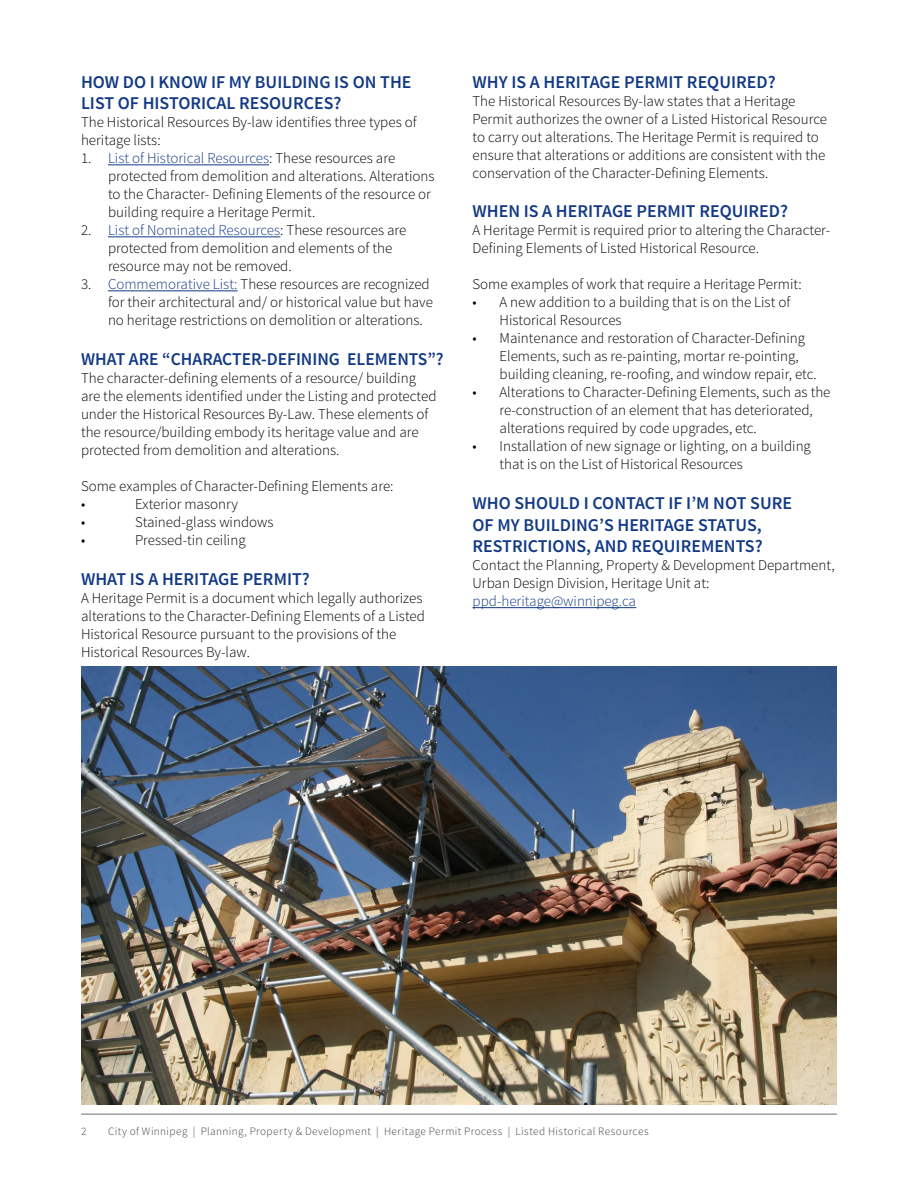
<style>
.page{position:relative;width:918px;height:1188px;background:#fff}
.page>*{position:absolute;margin:0;border:0;box-sizing:border-box;transform-origin:0 0}
.t1{font:600 18px/21.6px "Source Sans Pro";color:#123985}
.t2{font:300 15px/18px "Source Sans Pro";color:#000}
.t3{font:300 15px "Source Sans Pro";color:#123985}
.t4{font:300 11.25px "Source Sans Pro";letter-spacing:.035em;color:#414042}
.s1{color:#123985}
</style>
<div class="page">
<hr style="left:81px;top:1114px;width:756px;height:1px;background:#6d6e71">
<hr style="left:108px;top:164px;width:161px;height:1px;background:#123985">
<hr style="left:108px;top:236px;width:172px;height:1px;background:#123985">
<hr style="left:108px;top:290px;width:130px;height:1px;background:#123985">
<hr style="left:473px;top:607px;width:163px;height:1px;background:#123985">
<img style="left:81px;top:666px;width:756px;height:439px">
<p class="t1" style="left:81px;top:71px;width:332px">HOW DO I KNOW IF MY BUILDING IS ON THE<br>LIST OF HISTORICAL RESOURCES?</p>
<p class="t2" style="left:81px;top:113px;width:337px">The Historical Resources By-law identifies three types of heritage lists:</p>
<p class="t2" style="left:108px;top:149px;width:328px;text-indent:-27px">1. <span class="s1">List of Historical Resources</span>: These resources are protected from demolition and alterations. Alterations to the Character- Defining Elements of the resource or building require a Heritage Permit.</p>
<p class="t2" style="left:108px;top:221px;width:300px;text-indent:-27px">2. <span class="s1">List of Nominated Resources</span>: These resources are protected from demolition and elements of the resource may not be removed.</p>
<p class="t2" style="left:108px;top:275px;width:327px;text-indent:-27px">3. <span class="s1">Commemorative List:</span> These resources are recognized for their architectural and/ or historical value but have no heritage restrictions on demolition or alterations.</p>
<p class="t1" style="left:81px;top:349px;width:364px">WHAT ARE “CHARACTER-DEFINING ELEMENTS”?</p>
<p class="t2" style="left:81px;top:369px;width:357px">The character-defining elements of a resource/ building are the elements identified under the Listing and protected under the Historical Resources By-Law. These elements of the resource/building embody its heritage value and are protected from demolition and alterations.</p>
<p class="t2" style="left:81px;top:477px;width:314px">Some examples of Character-Defining Elements are: •</p>
<p class="t2" style="left:135px;top:495px;width:104px">Exterior masonry</p>
<p class="t2" style="left:81px;top:513px;width:6px">•</p>
<p class="t2" style="left:135px;top:513px;width:140px">Stained-glass windows</p>
<p class="t2" style="left:81px;top:531px;width:6px">•</p>
<p class="t2" style="left:135px;top:531px;width:112px">Pressed-tin ceiling</p>
<p class="t1" style="left:81px;top:568px;width:230px">WHAT IS A HERITAGE PERMIT?</p>
<p class="t2" style="left:81px;top:589px;width:345px">A Heritage Permit is a document which legally authorizes alterations to the Character-Defining Elements of a Listed Historical Resource pursuant to the provisions of the Historical Resources By-law.</p>
<p class="t1" style="left:473px;top:71px;width:305px">WHY IS A HERITAGE PERMIT REQUIRED?</p>
<p class="t2" style="left:473px;top:92px;width:356px">The Historical Resources By-law states that a Heritage Permit authorizes the owner of a Listed Historical Resource to carry out alterations. The Heritage Permit is required to ensure that alterations or additions are consistent with the conservation of the Character-Defining Elements.</p>
<p class="t1" style="left:473px;top:201px;width:317px">WHEN IS A HERITAGE PERMIT REQUIRED?</p>
<p class="t2" style="left:473px;top:221px;width:359px">A Heritage Permit is required prior to altering the Character-<br>Defining Elements of Listed Historical Resource.</p>
<p class="t2" style="left:473px;top:275px;width:331px">Some examples of work that require a Heritage Permit:</p>
<p class="t2" style="left:500px;top:293px;width:292px;text-indent:-27px">• A new addition to a building that is on the List of<br>Historical Resources</p>
<p class="t2" style="left:500px;top:329px;width:319px;text-indent:-27px">• Maintenance and restoration of Character-Defining<br>Elements, such as re-painting, mortar re-pointing, building cleaning, re-roofing, and window repair, etc.</p>
<p class="t2" style="left:500px;top:383px;width:332px;text-indent:-27px">• Alterations to Character-Defining Elements, such as the re-construction of an element that has deteriorated, alterations required by code upgrades, etc.</p>
<p class="t2" style="left:500px;top:437px;width:313px;text-indent:-27px">• Installation of new signage or lighting, on a building that is on the List of Historical Resources</p>
<p class="t1" style="left:473px;top:493px;width:321px">WHO SHOULD I CONTACT IF I’M NOT SURE<br>OF MY BUILDING’S HERITAGE STATUS,<br>RESTRICTIONS, AND REQUIREMENTS?</p>
<p class="t2" style="left:473px;top:556px;width:364px">Contact the Planning, Property &amp; Development Department,<br>Urban Design Division, Heritage Unit at:</p>
<p class="t3" style="left:473px;top:592px;width:165px">ppd-heritage@winnipeg.ca</p>
<p class="t4" style="left:81px;top:1125px;width:7px">2</p>
<p class="t4" style="left:108px;top:1125px;width:542px">City of Winnipeg | Planning, Property &amp; Development | Heritage Permit Process | Listed Historical Resources</p>
</div>
